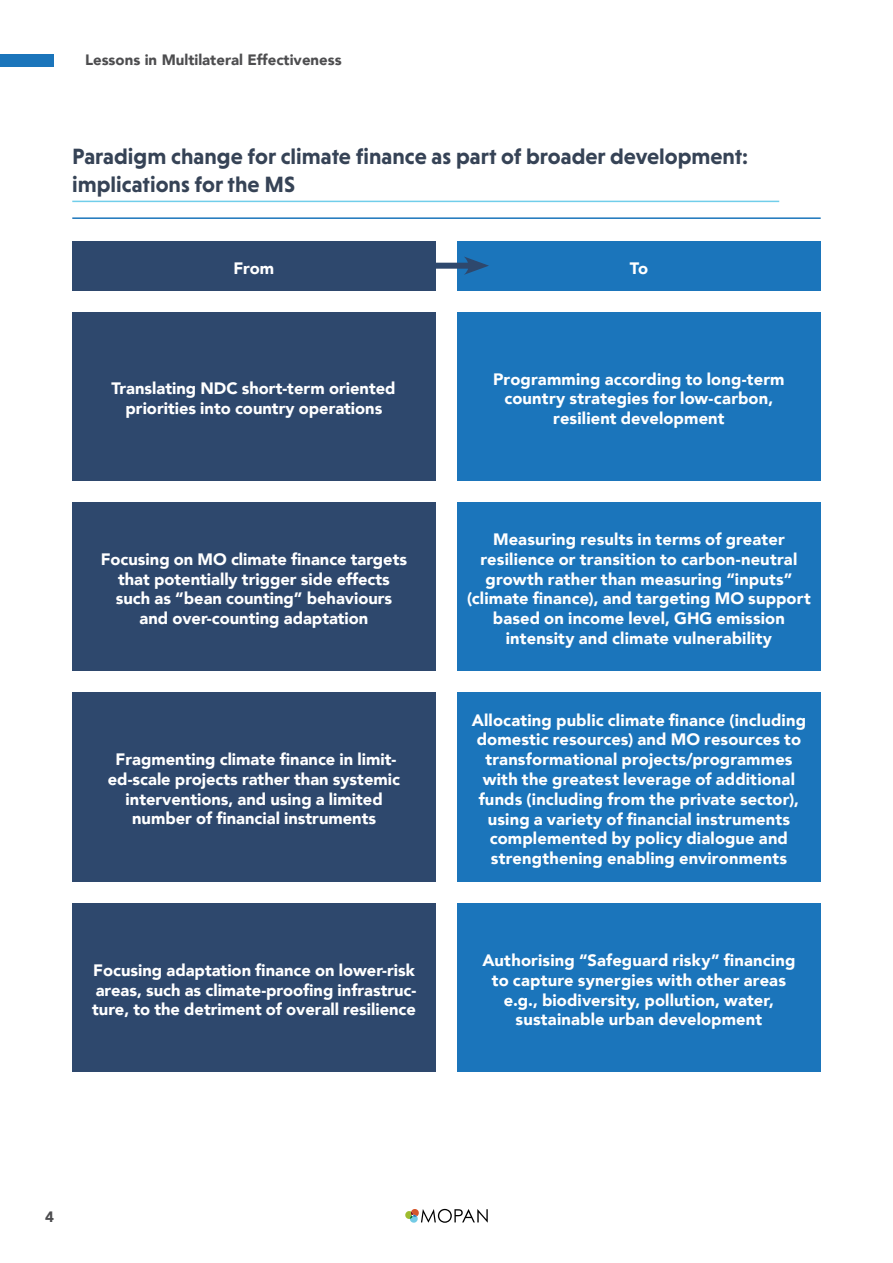
<style>
.page{position:relative;width:893px;height:1263px;background:#fff}
.page>*{position:absolute;margin:0;border:0;box-sizing:border-box;transform-origin:0 0}
.t1{font:700 22.5px/28.5px "Niveau Grotesk";color:#364356}
.t2{font:900 16.5px/19.8px "Avenir";letter-spacing:.005em;color:#fff;text-align:center}
.t3{font:900 15px "Avenir";color:#4d4d4f}
</style>
<div class="page">
<div style="left:0;top:54px;width:54px;height:12px;background:#1b75bb"></div>
<svg style="left:405px;top:1209px;width:83px;height:14px"></svg>
<hr style="left:72px;top:201px;width:707px;height:1px;background:#71ceea">
<div style="left:72px;top:312px;width:364px;height:168px;background:#2e486d"></div>
<div style="left:72px;top:241px;width:364px;height:49px;background:#2e486d"></div>
<div style="left:72px;top:502px;width:364px;height:168px;background:#2e486d"></div>
<div style="left:72px;top:692px;width:364px;height:189px;background:#2e486d"></div>
<div style="left:72px;top:903px;width:364px;height:169px;background:#2e486d"></div>
<div style="left:457px;top:312px;width:364px;height:168px;background:#1b75bb"></div>
<div style="left:457px;top:241px;width:364px;height:49px;background:#1b75bb"></div>
<div style="left:457px;top:502px;width:364px;height:168px;background:#1b75bb"></div>
<div style="left:457px;top:692px;width:364px;height:189px;background:#1b75bb"></div>
<div style="left:457px;top:903px;width:364px;height:169px;background:#1b75bb"></div>
<div style="left:370px;top:263px;width:104px;height:6px;background:#2e486d"></div>
<svg style="left:464px;top:256px;width:25px;height:19px"></svg>
<hr style="left:72px;top:217px;width:749px;height:2px;background:#1b75bb">
<p class="t3" style="left:85px;top:47px;width:258px">Lessons in Multilateral Effectiveness</p>
<h1 class="t1" style="left:72px;top:141px;width:677px">Paradigm change for climate finance as part of broader development: implications for the MS</h1>
<p class="t2" style="left:234px;top:258px;width:42px">From</p>
<p class="t2" style="left:112px;top:378px;width:286px">Translating NDC short-term oriented priorities into country operations</p>
<p class="t2" style="left:101px;top:549px;width:308px">Focusing on MO climate finance targets that potentially trigger side effects such as “bean counting” behaviours and over-counting adaptation</p>
<p class="t2" style="left:108px;top:749px;width:294px">Fragmenting climate finance in limit&shy;ed-scale projects rather than systemic interventions, and using a limited number of financial instruments</p>
<p class="t2" style="left:92px;top:960px;width:326px;text-align:justify">Focusing adaptation finance on lower-risk areas, such as climate-proofing infrastruc&shy;ture, to the detriment of overall resilience</p>
<p class="t2" style="left:630px;top:258px;width:20px">To</p>
<p class="t2" style="left:493px;top:368px;width:293px">Programming according to long-term country strategies for low-carbon, resilient development</p>
<p class="t2" style="left:467px;top:529px;width:345px">Measuring results in terms of greater resilience or transition to carbon-neutral growth rather than measuring “inputs” (climate finance), and targeting MO support based on income level, GHG emission intensity and climate vulnerability</p>
<p class="t2" style="left:472px;top:709px;width:336px">Allocating public climate finance (including domestic resources) and MO resources to transformational projects/programmes with the greatest leverage of additional funds (including from the private sector), using a variety of financial instruments complemented by policy dialogue and strengthening enabling environments</p>
<p class="t2" style="left:482px;top:950px;width:314px">Authorising “Safeguard risky” financing to capture synergies with other areas e.g., biodiversity, pollution, water, sustainable urban development</p>
<p class="t3" style="left:45px;top:1204px;width:10px">4</p>
</div>
